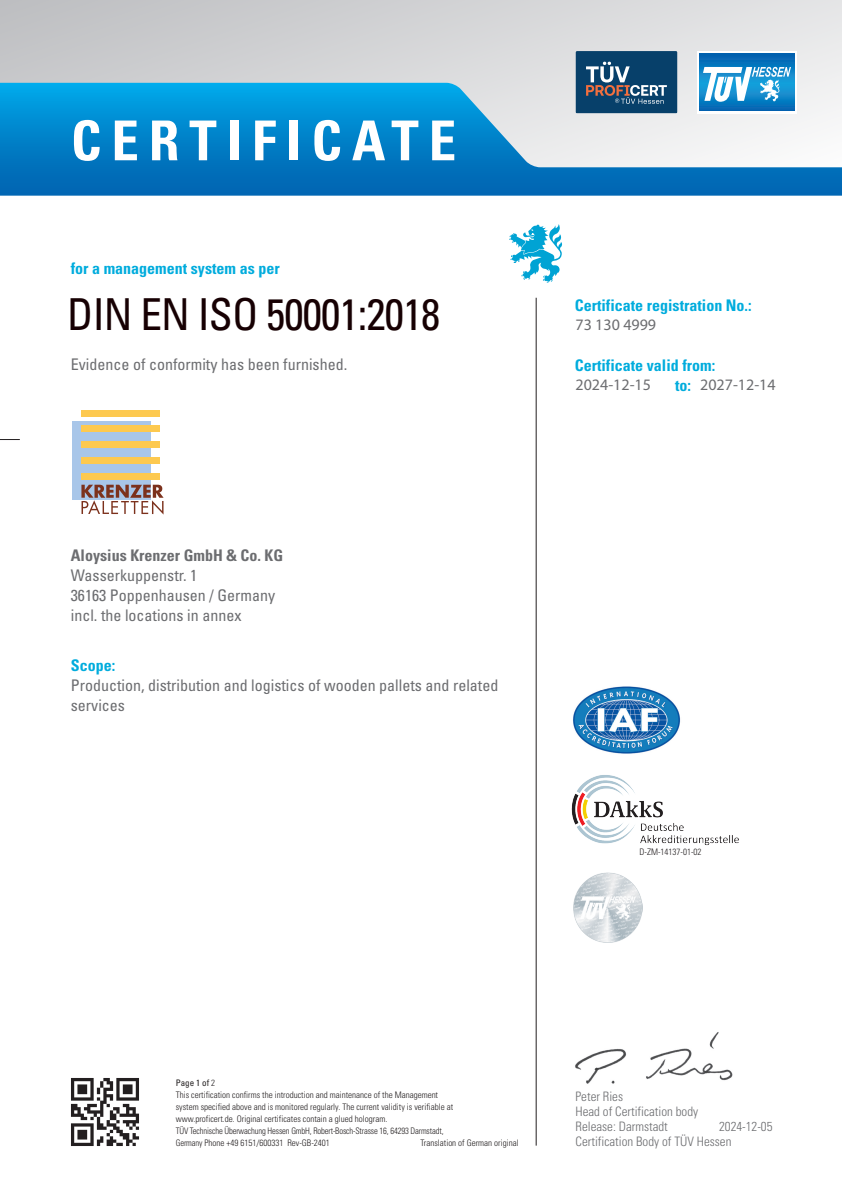
<style>
.page{position:relative;width:842px;height:1191px;background:#fff}
.page>*{position:absolute;margin:0;border:0;box-sizing:border-box;transform-origin:0 0}
.t1{font:700 condensed 55px "Univers";letter-spacing:.18em;color:#fff}
.t2{font:condensed 44px "Univers";letter-spacing:-.02em;color:#170003}
.Body_16_cond{font:condensed 16px/20px "Univers";color:#6c6d70}
.Daten{font:700 condensed 16px "Univers";color:#00acdd}
.Heads_16_cond_bold_blau{font:700 condensed 16px "Univers";color:#00acdd}
.t3{font:16px "Myriad Pro";color:#6c6d70}
.Heads_16_cond_bold_blau-2{font:700 condensed 16px "Univers";color:#6c6d70}
.t4{font:300 condensed 13px/15.1px "Univers";color:#6c6d70}
.Kleintext_9{font:300 condensed 9px/12px "Univers";color:#231f20}
.Kleintext_9-2{font:300 condensed 9px/12px "Univers";color:#231f20;scale:.95 1}
.Kleintext_9-3{font:condensed 9px "Univers";color:#231f20}
.s1{font-weight:300}
</style>
<div class="page">
<div style="left:0;top:0;width:842px;height:170px;background:linear-gradient(to right,#c0c2c6,#e9e9ea)"></div>
<hr style="left:536px;top:298px;width:1px;height:847px;background:#231f20">
<svg style="left:0;top:83px;width:842px;height:113px;background:#3f9cd1"></svg>
<svg style="left:509px;top:224px;width:53px;height:59px"></svg>
<svg style="left:0;top:439px;width:20px;height:1px"></svg>
<img style="left:572px;top:775px;width:167px;height:70px">
<img style="left:573px;top:686px;width:108px;height:68px">
<img style="left:573px;top:872px;width:70px;height:70px">
<svg style="left:697px;top:51px;width:100px;height:62px"></svg>
<svg style="left:700px;top:54px;width:94px;height:57px;background:#056fb8"></svg>
<svg style="left:703px;top:67px;width:88px;height:35px"></svg>
<svg style="left:575px;top:51px;width:102px;height:62px;background:#285477"></svg>
<img style="left:71px;top:1078px;width:68px;height:68px">
<img style="left:575px;top:1032px;width:158px;height:52px">
<div style="left:72px;top:421px;width:79px;height:78px;background:#a8c6e9"></div>
<div style="left:81px;top:410px;width:79px;height:6px;background:#fdc94f"></div>
<div style="left:81px;top:426px;width:79px;height:6px;background:#fdc94f"></div>
<div style="left:82px;top:442px;width:78px;height:6px;background:#fdc94f"></div>
<div style="left:81px;top:458px;width:79px;height:6px;background:#fdc94f"></div>
<div style="left:81px;top:473px;width:79px;height:7px;background:#fdc94f"></div>
<svg style="left:81px;top:485px;width:83px;height:29px"></svg>
<p class="t1" style="left:71px;top:107px;width:387px">CERTIFICATE</p>
<p class="Heads_16_cond_bold_blau" style="left:71px;top:258px;width:210px">for a management system as per</p>
<h2 class="t2" style="left:67px;top:286px;width:375px">DIN EN ISO 50001:2018</h2>
<p class="Body_16_cond" style="left:71px;top:354px;width:278px">Evidence of conformity has been furnished.</p>
<p class="Heads_16_cond_bold_blau-2" style="left:71px;top:546px;width:214px">Aloysius Krenzer GmbH &amp; Co. KG</p>
<p class="Body_16_cond" style="left:71px;top:565px;width:206px">Wasserkuppenstr. 1<br>36163 Poppenhausen / Germany</p>
<p class="Body_16_cond" style="left:71px;top:605px;width:172px">incl. the locations in annex</p>
<p class="Heads_16_cond_bold_blau" style="left:71px;top:655px;width:46px">Scope:</p>
<p class="Body_16_cond" style="left:71px;top:675px;width:429px">Production, distribution and logistics of wooden pallets and related services</p>
<p class="Daten" style="left:575px;top:295px;width:178px">Certificate registration No.:</p>
<h3 class="t3" style="left:575px;top:315px;width:82px">73 130 4999</h3>
<p class="Daten" style="left:575px;top:355px;width:142px">Certificate valid from:</p>
<p class="Daten" style="left:675px;top:375px;width:17px">to:</p>
<h3 class="t3" style="left:575px;top:374px;width:77px">2024-12-15</h3>
<h3 class="t3" style="left:700px;top:374px;width:77px">2027-12-14</h3>
<p class="Kleintext_9" style="left:639px;top:845px;width:63px">D-ZM-14137-01-02</p>
<p class="Kleintext_9-3" style="left:176px;top:1077px;width:41px">Page 1 of <span class="s1">2</span></p>
<p class="Kleintext_9" style="left:176px;top:1089px;width:279px">This certification confirms the introduction and maintenance of the Management system specified above and is monitored regularly. The current validity is verifiable at</p>
<p class="Kleintext_9" style="left:176px;top:1113px;width:213px">www.proficert.de. Original certificates contain a glued hologram.</p>
<p class="Kleintext_9-2" style="left:176px;top:1125px;width:283px">TÜV Technische Überwachung Hessen GmbH, Robert-Bosch-Strasse 16, 64293 Darmstadt,<br>Germany Phone +49 6151/600331 Rev-GB-2401</p>
<p class="Kleintext_9" style="left:421px;top:1137px;width:100px">Translation of German original</p>
<h3 class="t4" style="left:575px;top:1088px;width:157px">Peter Ries<br>Head of Certification body<br>Release: Darmstadt<br>Certification Body of TÜV Hessen</h3>
<h3 class="t4" style="left:719px;top:1118px;width:55px">2024-12-05</h3>
</div>
